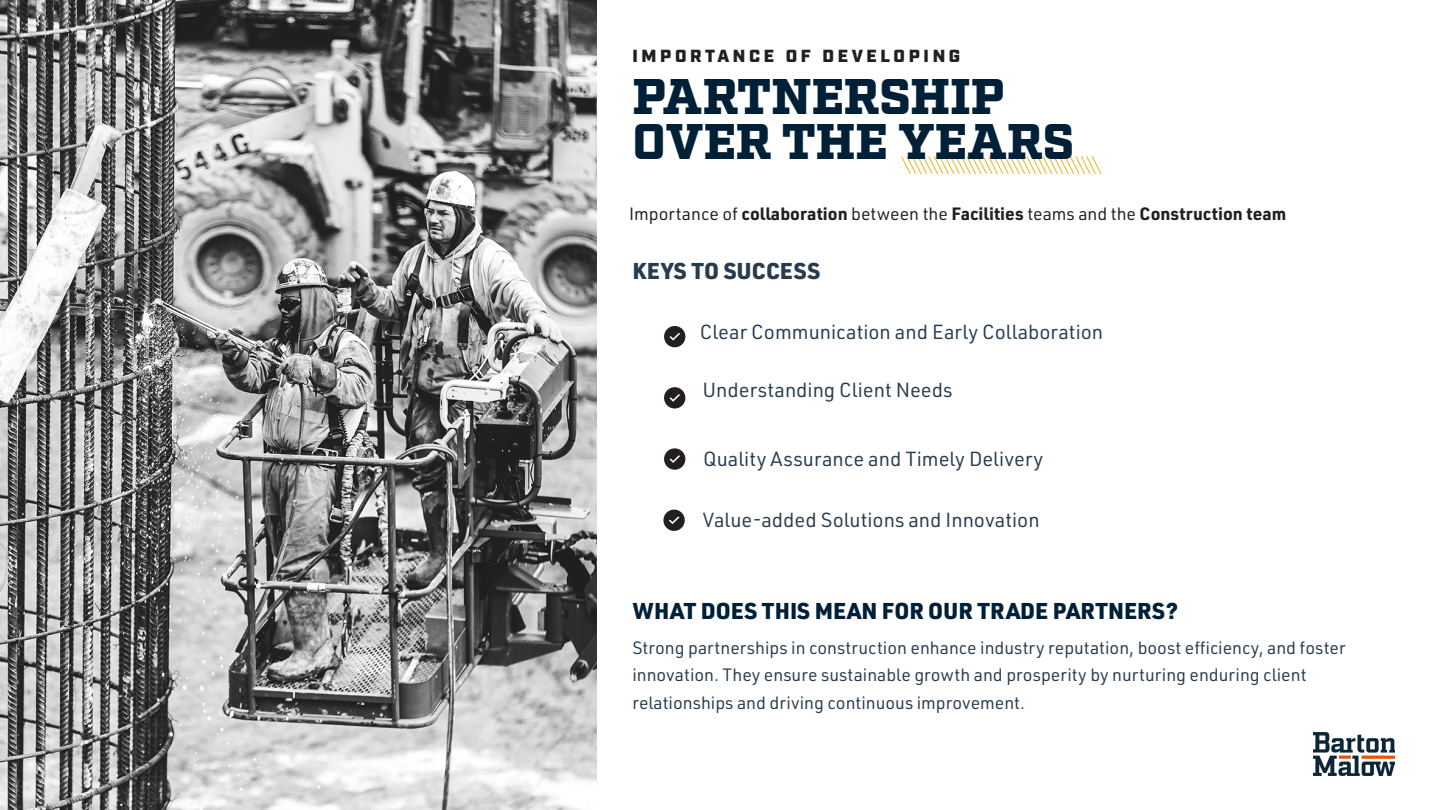
<style>
.page{position:relative;width:1440px;height:810px;background:#fff}
.page>*{position:absolute;margin:0;border:0;box-sizing:border-box;transform-origin:0 0}
.Body{font:900 50px "Factoria";letter-spacing:-.005em;color:#002037}
.Body_Copy_-_Left_Align{font:900 22.5px "URWDIN";color:#002037}
.Body_Copy_-_Left_Align-2{font:900 22.5px "URWDIN";letter-spacing:.02em;color:#283c4f}
.Body_Copy_-_Left_Align-3{font:20px "URWDIN";color:#283c4f}
.Body_Copy_-_Left_Align-4{font:17.5px/27.5px "URWDIN";color:#283c4f}
.Body_Copy_-_Left_Align-5{font:700 17.5px "URWDIN";color:#231f20}
.t1{font:900 17.5px "Industry";letter-spacing:.21em;color:#231f20}
.s1{font-weight:400}
</style>
<div class="page">
<img style="left:0;top:0;width:596px;height:810px">
<svg style="left:901px;top:156px;width:201px;height:18px"></svg>
<svg style="left:664px;top:387px;width:21px;height:22px"></svg>
<svg style="left:664px;top:448px;width:21px;height:22px"></svg>
<svg style="left:663px;top:510px;width:22px;height:21px"></svg>
<svg style="left:664px;top:326px;width:21px;height:21px"></svg>
<img style="left:1313px;top:733px;width:82px;height:42px">
<p class="t1" style="left:632px;top:45px;width:329px">IMPORTANCE OF DEVELOPING</p>
<p class="Body" style="left:633px;top:66px;width:373px">PARTNERSHIP</p>
<p class="Body" style="left:633px;top:111px;width:443px">OVER THE YEARS</p>
<p class="Body_Copy_-_Left_Align-5" style="left:629px;top:202px;width:659px"><span class="s1">Importance of</span> collaboration <span class="s1">between the</span> Facilities <span class="s1">teams and the</span> Construction team</p>
<p class="Body_Copy_-_Left_Align-2" style="left:632px;top:255px;width:189px">KEYS TO SUCCESS</p>
<p class="Body_Copy_-_Left_Align-3" style="left:700px;top:319px;width:405px">Clear Communication and Early Collaboration</p>
<p class="Body_Copy_-_Left_Align-3" style="left:703px;top:377px;width:251px">Understanding Client Needs</p>
<p class="Body_Copy_-_Left_Align-3" style="left:703px;top:446px;width:342px">Quality Assurance and Timely Delivery</p>
<p class="Body_Copy_-_Left_Align-3" style="left:703px;top:507px;width:338px">Value-added Solutions and Innovation</p>
<p class="Body_Copy_-_Left_Align" style="left:632px;top:595px;width:547px">WHAT DOES THIS MEAN FOR OUR TRADE PARTNERS?</p>
<p class="Body_Copy_-_Left_Align-4" style="left:632px;top:633px;width:715px">Strong partnerships in construction enhance industry reputation, boost efficiency, and foster innovation. They ensure sustainable growth and prosperity by nurturing enduring client relationships and driving continuous improvement.</p>
</div>
